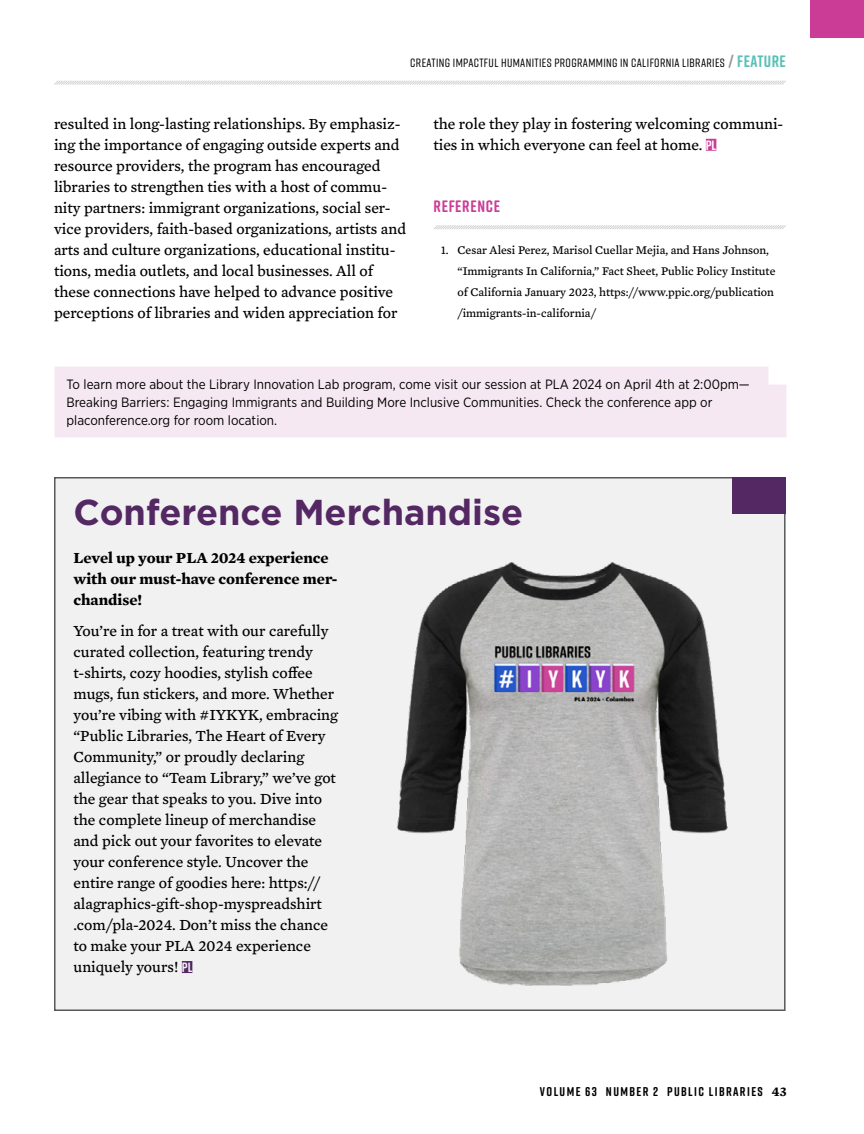
<style>
.page{position:relative;width:864px;height:1134px;background:#fff}
.page>*{position:absolute;margin:0;border:0;box-sizing:border-box;transform-origin:0 0}
.t1{font:700 36px "Gotham";color:#542863}
.t2{font:700 16.5px "Rift Soft";letter-spacing:.04em;color:#cb3c96}
.t3{font:15.75px/21px "Mercury Text G4";color:#000}
.t4{font:700 15.75px/21px "Mercury Text G4";color:#000}
.t5{font:13.5px/18px "Gotham Narrow";color:#000}
.t6{font:700 12.75px "Rift Soft";letter-spacing:.11em;color:#000}
.t7{font:12px/21px "Mercury Text G4";color:#000}
.t8{font:500 12px "Rift Soft";letter-spacing:.03em;color:#000}
.s1{font-weight:700;font-size:16.5px;color:#939598}
.s2{font-weight:700;font-size:16.5px;color:#59c0b8}
.s3{font-family:"Rift Soft";font-weight:700;font-size:13.5px;color:#fff}
.s4{font-family:"Rift Soft";font-weight:700;font-size:13.5px;color:#f1f1f2}
.s5{font-family:"Mercury Text G4";font-size:13.5px}
</style>
<div class="page">
<svg style="left:54px;top:80px;width:732px;height:5px"></svg>
<div style="left:810px;top:0;width:54px;height:38px;background:#cb3c96"></div>
<div style="left:706px;top:139px;width:10px;height:12px;background:#cb3c96"></div>
<svg style="left:433px;top:225px;width:353px;height:5px"></svg>
<div style="left:55px;top:367px;width:732px;height:70px;background:#f6e8f2"></div>
<div style="left:55px;top:478px;width:730px;height:532px;background:#f1f1f2"></div>
<div style="left:182px;top:961px;width:10px;height:12px;background:#542863"></div>
<div style="left:732px;top:477px;width:54px;height:37px;background:#542863"></div>
<img style="left:397px;top:562px;width:331px;height:424px">
<p class="t8" style="left:410px;top:54px;width:377px">CREATING IMPACTFUL HUMANITIES PROGRAMMING IN CALIFORNIA LIBRARIES <span class="s1">/</span> <span class="s2">FEATURE</span></p>
<p class="t3" style="left:54px;top:112px;width:354px">resulted in long-lasting relationships. By emphasiz&shy;ing the importance of engaging outside experts and resource providers, the program has encouraged libraries to strengthen ties with a host of commu&shy;nity partners: immigrant organizations, social ser&shy;vice providers, faith-based organizations, artists and arts and culture organizations, educational institu&shy;tions, media outlets, and local businesses. All of these connections have helped to advance positive perceptions of libraries and widen appreciation for</p>
<p class="t3" style="left:434px;top:112px;width:351px">the role they play in fostering welcoming communi&shy;ties in which everyone can feel at home. <span class="s3">PL</span></p>
<p class="t2" style="left:434px;top:194px;width:68px">REFERENCE</p>
<p class="t7" style="left:458px;top:238px;width:319px;text-indent:-16px">1. Cesar Alesi Perez, Marisol Cuellar Mejia, and Hans Johnson, “Immigrants In California,” Fact Sheet, Public Policy Institute of California January 2023, https://www.ppic.org/publication /immigrants-in-california/</p>
<p class="t5" style="left:67px;top:375px;width:685px">To learn more about the Library Innovation Lab program, come visit our session at PLA 2024 on April 4th at 2:00pm—<br>Breaking Barriers: Engaging Immigrants and Building More Inclusive Communities. Check the conference app or placonference.org for room location.</p>
<h1 class="t1" style="left:74px;top:489px;width:451px">Conference Merchandise</h1>
<p class="t4" style="left:74px;top:546px;width:266px">Level up your PLA 2024 experience with our must-have conference mer&shy;chandise!</p>
<p class="t3" style="left:74px;top:620px;width:266px">You’re in for a treat with our carefully curated collection, featuring trendy t-shirts, cozy hoodies, stylish coffee mugs, fun stickers, and more. Whether you’re vibing with #IYKYK, embracing “Public Libraries, The Heart of Every Community,” or proudly declaring allegiance to “Team Library,” we’ve got the gear that speaks to you. Dive into the complete lineup of merchandise and pick out your favorites to elevate your conference style. Uncover the entire range of goodies here: https:// alagraphics-gift-shop-myspreadshirt .com/pla-2024. Don’t miss the chance to make your PLA 2024 experience uniquely yours! <span class="s4">PL</span></p>
<p class="t6" style="left:540px;top:1082px;width:248px">VOLUME 63 NUMBER 2 PUBLIC LIBRARIES <span class="s5">43</span></p>
</div>
